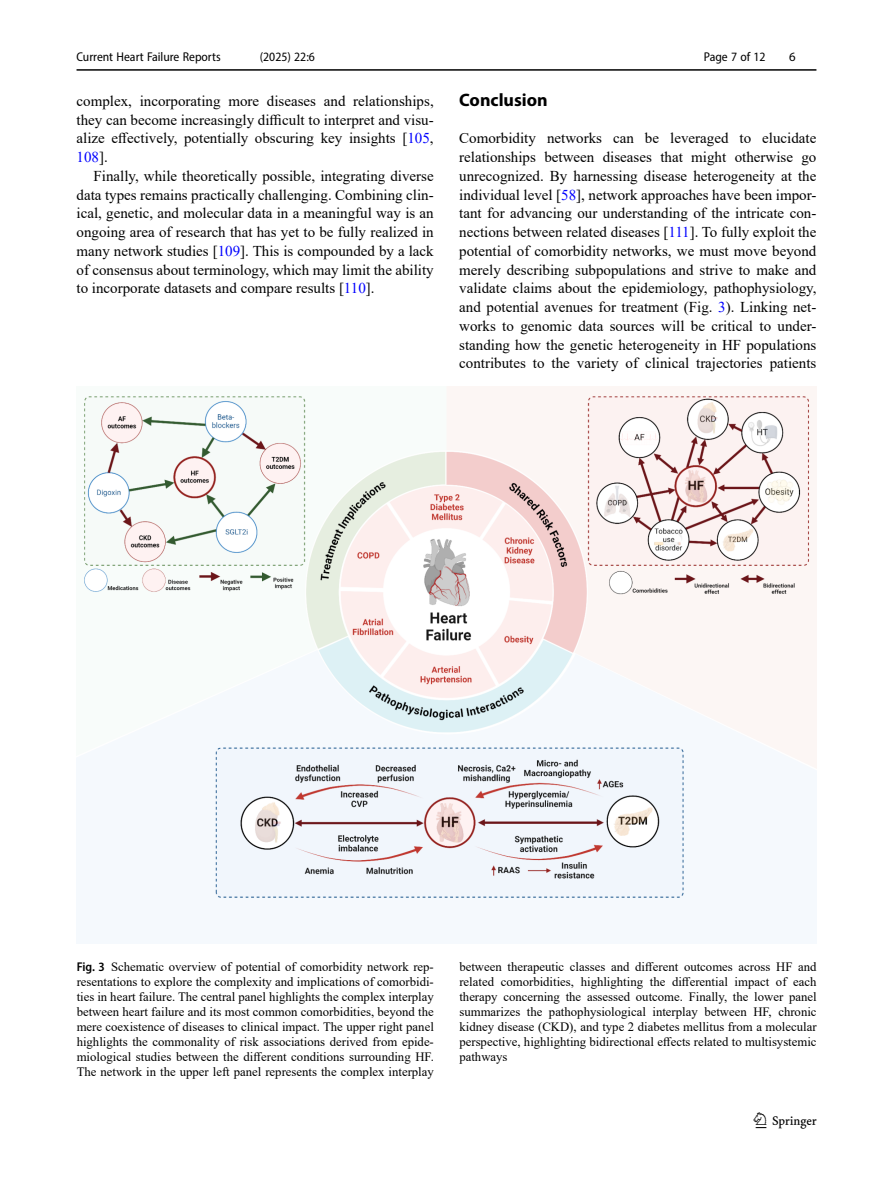
<style>
.page{position:relative;width:893px;height:1187px;background:#fff}
.page>*{position:absolute;margin:0;border:0;box-sizing:border-box;transform-origin:0 0}
.t1{font:22.5px "Springnew";color:#000}
.Head_1{font:700 18px "Myriad Pro";color:#000}
.Body_Text{font:15px/18.8px "Times New Roman";color:#000;text-align:justify}
.Body_Text_Indent{font:15px/18.8px "Times New Roman";color:#000;text-align:justify}
.Figure_Caption{font:12.75px/15px "Times New Roman";color:#000;text-align:justify}
.t2{font:semi-condensed 12.75px "Myriad Pro";color:#000}
.t3{font:12.75px "Myriad Pro";color:#000}
.s1{color:#00f}
.s2{font-family:"Myriad Pro";font-weight:600;font-stretch:semi-condensed}
</style>
<div class="page">
<hr style="left:77px;top:69px;width:739px;height:2px;background:#000">
<img style="left:84px;top:386px;width:733px;height:512px">
<p class="t2" style="left:77px;top:49px;width:146px">Current Heart Failure Reports</p>
<p class="t2" style="left:260px;top:49px;width:57px">(2025) 22:6</p>
<p class="Body_Text_Indent" style="left:77px;top:91px;width:359px">complex, incorporating more diseases and relationships, they can become increasingly difficult to interpret and visu&shy;alize effectively, potentially obscuring key insights [<span class="s1">105</span>, <span class="s1">108</span>].</p>
<p class="Body_Text_Indent" style="left:77px;top:166px;width:359px;text-indent:17px">Finally, while theoretically possible, integrating diverse data types remains practically challenging. Combining clin&shy;ical, genetic, and molecular data in a meaningful way is an ongoing area of research that has yet to be fully realized in many network studies [<span class="s1">109</span>]. This is compounded by a lack of consensus about terminology, which may limit the ability to incorporate datasets and compare results [<span class="s1">110</span>].</p>
<p class="t2" style="left:704px;top:49px;width:63px">Page 7 of 12</p>
<p class="t3" style="left:789px;top:48px;width:8px">6</p>
<p class="Head_1" style="left:459px;top:88px;width:90px">Conclusion</p>
<p class="Body_Text" style="left:459px;top:128px;width:359px">Comorbidity networks can be leveraged to elucidate relationships between diseases that might otherwise go unrecognized. By harnessing disease heterogeneity at the individual level [<span class="s1">58</span>], network approaches have been impor&shy;tant for advancing our understanding of the intricate con&shy;nections between related diseases [<span class="s1">111</span>]. To fully exploit the potential of comorbidity networks, we must move beyond merely describing subpopulations and strive to make and validate claims about the epidemiology, pathophysiology, and potential avenues for treatment (Fig. <span class="s1">3</span>). Linking net&shy;works to genomic data sources will be critical to under&shy;standing how the genetic heterogeneity in HF populations contributes to the variety of clinical trajectories patients</p>
<p class="Figure_Caption" style="left:77px;top:958px;width:359px"><span class="s2">Fig. 3</span> Schematic overview of potential of comorbidity network rep&shy;resentations to explore the complexity and implications of comorbidi&shy;ties in heart failure. The central panel highlights the complex interplay between heart failure and its most common comorbidities, beyond the mere coexistence of diseases to clinical impact. The upper right panel highlights the commonality of risk associations derived from epide&shy;miological studies between the different conditions surrounding HF.<br>The network in the upper left panel represents the complex interplay</p>
<p class="Figure_Caption" style="left:459px;top:958px;width:359px">between therapeutic classes and different outcomes across HF and related comorbidities, highlighting the differential impact of each therapy concerning the assessed outcome. Finally, the lower panel summarizes the pathophysiological interplay between HF, chronic kidney disease (CKD), and type 2 diabetes mellitus from a molecular perspective, highlighting bidirectional effects related to multisystemic pathways</p>
<h1 class="t1" style="left:756px;top:1107px;width:63px">1 3</h1>
</div>
